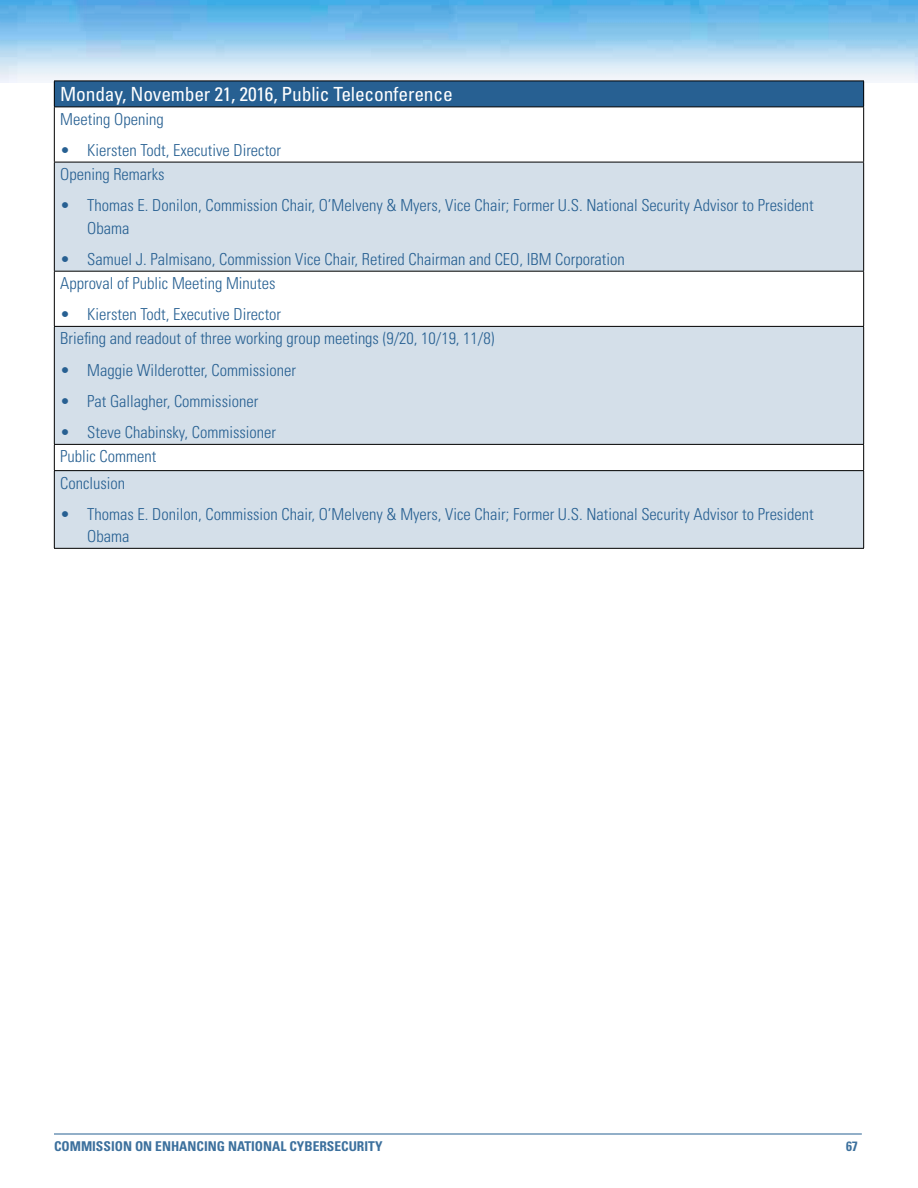
<style>
.page{position:relative;width:918px;height:1188px;background:#fff}
.page>*{position:absolute;margin:0;border:0;box-sizing:border-box;transform-origin:0 0}
.t1{font:condensed 19.5px "Univers LT Std";letter-spacing:-.01em;color:#fff}
.t2{font:300 condensed 16.5px/23.9px "Univers LT Std";color:#276092}
.t3{font:700 condensed 13.5px "Univers LT Std";color:#3c709d}
</style>
<div class="page">
<hr style="left:54px;top:1134px;width:808px;height:1px;background:#276092">
<img style="left:0;top:0;width:918px;height:82px">
<div style="left:54px;top:81px;width:810px;height:26px;background:#276092"></div>
<svg style="left:55px;top:163px;width:808px;height:385px;fill:#d4dfe9"></svg>
<hr style="left:54px;top:107px;width:1px;height:55px;background:#000">
<hr style="left:863px;top:107px;width:1px;height:55px;background:#000">
<hr style="left:54px;top:162px;width:810px;height:1px;background:#000">
<hr style="left:54px;top:162px;width:1px;height:109px;background:#000">
<hr style="left:863px;top:162px;width:1px;height:109px;background:#000">
<hr style="left:54px;top:271px;width:810px;height:1px;background:#000">
<hr style="left:54px;top:272px;width:1px;height:54px;background:#000">
<hr style="left:863px;top:272px;width:1px;height:54px;background:#000">
<hr style="left:54px;top:326px;width:810px;height:1px;background:#000">
<hr style="left:54px;top:327px;width:1px;height:117px;background:#000">
<hr style="left:863px;top:327px;width:1px;height:117px;background:#000">
<hr style="left:54px;top:444px;width:810px;height:1px;background:#000">
<svg style="left:54px;top:445px;width:1px;height:25px"></svg>
<svg style="left:863px;top:445px;width:1px;height:25px"></svg>
<hr style="left:54px;top:470px;width:810px;height:1px;background:#000">
<hr style="left:54px;top:471px;width:1px;height:77px;background:#000">
<hr style="left:863px;top:471px;width:1px;height:77px;background:#000">
<hr style="left:54px;top:548px;width:810px;height:1px;background:#000">
<hr style="left:54px;top:81px;width:810px;height:1px;background:#000">
<svg style="left:54px;top:81px;width:1px;height:26px"></svg>
<svg style="left:863px;top:81px;width:1px;height:26px"></svg>
<hr style="left:54px;top:107px;width:810px;height:1px;background:#000">
<p class="t1" style="left:60px;top:82px;width:394px">Monday, November 21, 2016, Public Teleconference</p>
<p class="t2" style="left:60px;top:107px;width:105px">Meeting Opening</p>
<p class="t2" style="left:60px;top:138px;width:222px">• Kiersten Todt, Executive Director<br>Opening Remarks</p>
<p class="t2" style="left:87px;top:194px;width:728px;line-height:22.5px;text-indent:-27px">• Thomas E. Donilon, Commission Chair, O’Melveny &amp; Myers, Vice Chair; Former U.S. National Security Advisor to President<br>Obama</p>
<p class="t2" style="left:60px;top:248px;width:566px">• Samuel J. Palmisano, Commission Vice Chair, Retired Chairman and CEO, IBM Corporation<br>Approval of Public Meeting Minutes</p>
<p class="t2" style="left:60px;top:303px;width:436px">• Kiersten Todt, Executive Director<br>Briefing and readout of three working group meetings (9/20, 10/19, 11/8)</p>
<p class="t2" style="left:60px;top:358px;width:237px">• Maggie Wilderotter, Commissioner</p>
<p class="t2" style="left:60px;top:389px;width:200px">• Pat Gallagher, Commissioner</p>
<p class="t2" style="left:60px;top:421px;width:217px">• Steve Chabinsky, Commissioner<br>Public Comment</p>
<p class="t2" style="left:60px;top:471px;width:67px">Conclusion</p>
<p class="t2" style="left:87px;top:503px;width:728px;line-height:22.5px;text-indent:-27px">• Thomas E. Donilon, Commission Chair, O’Melveny &amp; Myers, Vice Chair; Former U.S. National Security Advisor to President<br>Obama</p>
<p class="t3" style="left:54px;top:1138px;width:330px">COMMISSION ON ENHANCING NATIONAL CYBERSECURITY</p>
<p class="t3" style="left:846px;top:1138px;width:13px">67</p>
</div>
